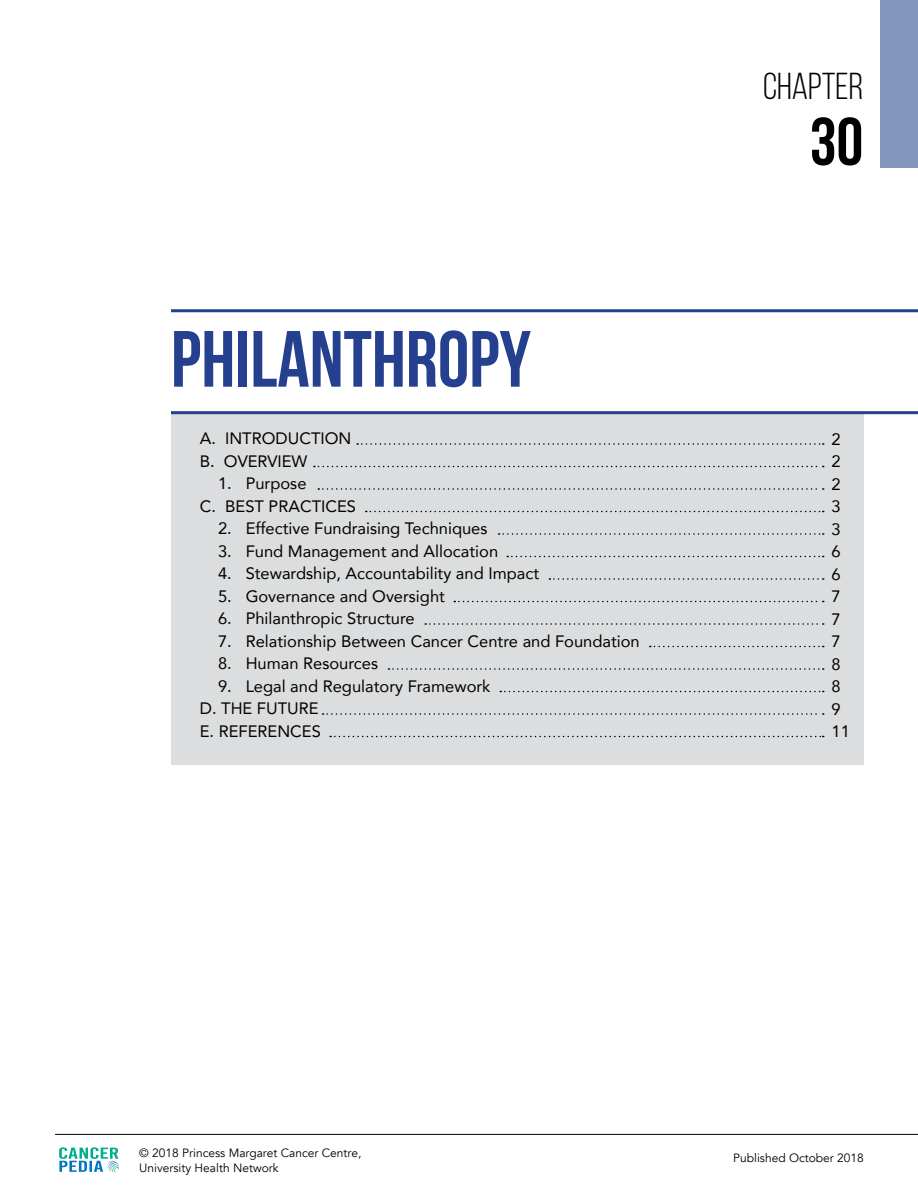
<style>
.page{position:relative;width:918px;height:1188px;background:#fff}
.page>*{position:absolute;margin:0;border:0;box-sizing:border-box;transform-origin:0 0}
.t1{font:700 79.5px "Bebas Neue";color:#25408f}
.t2{font:700 67.5px "Bebas Neue";color:#000}
.t3{font:37.5px "Bebas Neue";color:#000}
.t4{font:16.5px/22.5px "Avenir";color:#000}
.t5{font:12px/14.4px "Avenir";color:#000}
</style>
<div class="page">
<div style="left:172px;top:413px;width:692px;height:352px;background:#dcddde"></div>
<hr style="left:171px;top:411px;width:747px;height:3px;background:#25408f">
<hr style="left:171px;top:309px;width:747px;height:3px;background:#25408f">
<hr style="left:55px;top:1134px;width:863px;height:1px;background:#000">
<svg style="left:59px;top:1147px;width:60px;height:25px"></svg>
<svg style="left:357px;top:443px;width:467px;height:2px"></svg>
<svg style="left:425px;top:623px;width:399px;height:2px"></svg>
<svg style="left:499px;top:533px;width:325px;height:2px"></svg>
<svg style="left:318px;top:488px;width:506px;height:2px"></svg>
<svg style="left:388px;top:668px;width:436px;height:2px"></svg>
<svg style="left:549px;top:578px;width:275px;height:2px"></svg>
<svg style="left:330px;top:736px;width:494px;height:1px"></svg>
<svg style="left:314px;top:466px;width:510px;height:1px"></svg>
<svg style="left:650px;top:646px;width:174px;height:1px"></svg>
<svg style="left:507px;top:556px;width:317px;height:1px"></svg>
<svg style="left:323px;top:713px;width:501px;height:2px"></svg>
<svg style="left:366px;top:511px;width:458px;height:1px"></svg>
<svg style="left:500px;top:691px;width:324px;height:1px"></svg>
<svg style="left:454px;top:601px;width:370px;height:1px"></svg>
<div style="left:881px;top:0;width:37px;height:167px;background:#8396be"></div>
<h1 class="t1" style="left:171px;top:316px;width:362px">PHILANTHROPY</h1>
<p class="t4" style="left:200px;top:427px;width:153px">A. INTRODUCTION<br>B. OVERVIEW</p>
<p class="t4" style="left:200px;top:472px;width:158px;text-indent:18px">1. Purpose<br>C. BEST PRACTICES</p>
<p class="t4" style="left:218px;top:517px;width:271px">2. Effective Fundraising Techniques</p>
<p class="t4" style="left:218px;top:539px;width:282px">3. Fund Management and Allocation</p>
<p class="t4" style="left:218px;top:562px;width:323px">4. Stewardship, Accountability and Impact</p>
<p class="t4" style="left:218px;top:584px;width:228px">5. Governance and Oversight</p>
<p class="t4" style="left:218px;top:607px;width:198px">6. Philanthropic Structure</p>
<p class="t4" style="left:218px;top:630px;width:423px">7. Relationship Between Cancer Centre and Foundation</p>
<p class="t4" style="left:218px;top:652px;width:161px">8. Human Resources</p>
<p class="t4" style="left:200px;top:675px;width:292px;text-indent:18px">9. Legal and Regulatory Framework<br>D. THE FUTURE<br>E. REFERENCES</p>
<h3 class="t3" style="left:763px;top:66px;width:102px">CHAPTER</h3>
<h2 class="t2" style="left:810px;top:105px;width:55px">30</h2>
<p class="t4" style="left:832px;top:427px;width:20px">2<br>2<br>2<br>3<br>3<br>6<br>6<br>7<br>7<br>7<br>8<br>8<br>9<br>11</p>
<p class="t5" style="left:139px;top:1146px;width:224px">© 2018 Princess Margaret Cancer Centre,<br>University Health Network</p>
<p class="t5" style="left:733px;top:1151px;width:132px">Published October 2018</p>
</div>
